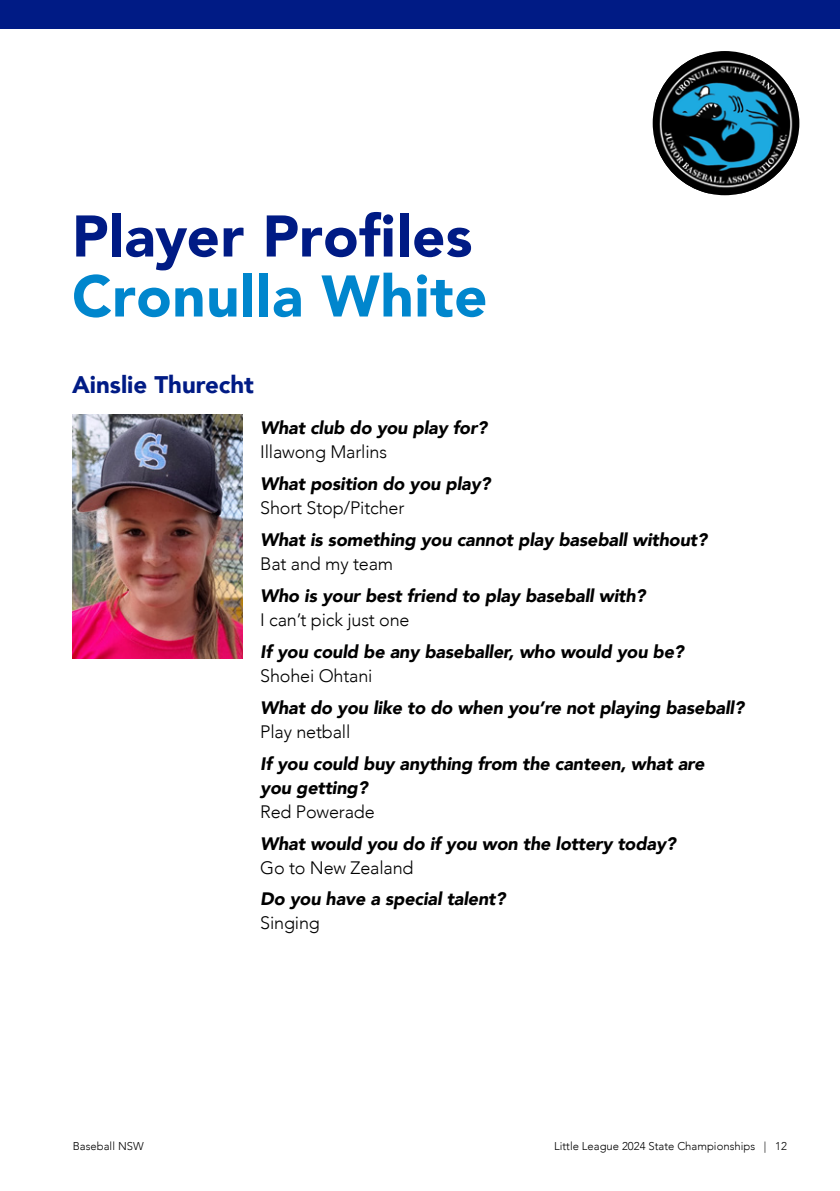
<style>
.page{position:relative;width:840px;height:1191px;background:#fff}
.page>*{position:absolute;margin:0;border:0;box-sizing:border-box;transform-origin:0 0}
.t1{font:900 58px "Avenir";letter-spacing:.005em;color:#001b85}
.t2{font:900 58px "Avenir";letter-spacing:.01em;color:#0086cd}
.t3{font:900 24px "Avenir";color:#001b85}
.t4{font:italic 900 18px/24px "Avenir";letter-spacing:-.01em;color:#000}
.t5{font:300 18px "Avenir";letter-spacing:-.01em;color:#000}
.t6{font:300 11.2px "Avenir";color:#000}
</style>
<div class="page">
<div style="left:0;top:0;width:839px;height:28px;background:#001b85"></div>
<img style="left:72px;top:414px;width:170px;height:244px">
<img style="left:654px;top:55px;width:142px;height:138px">
<h1 class="t1" style="left:72px;top:187px;width:401px">Player Profiles</h1>
<h1 class="t2" style="left:72px;top:247px;width:416px">Cronulla White</h1>
<h2 class="t3" style="left:72px;top:364px;width:183px">Ainslie Thurecht</h2>
<p class="t4" style="left:260px;top:416px;width:228px">What club do you play for?</p>
<p class="t5" style="left:260px;top:441px;width:128px">Illawong Marlins</p>
<p class="t4" style="left:260px;top:471px;width:232px">What position do you play?</p>
<p class="t5" style="left:260px;top:497px;width:145px">Short Stop/Pitcher</p>
<p class="t4" style="left:260px;top:527px;width:448px">What is something you cannot play baseball without?</p>
<p class="t5" style="left:260px;top:553px;width:134px">Bat and my team</p>
<p class="t4" style="left:260px;top:583px;width:386px">Who is your best friend to play baseball with?</p>
<p class="t5" style="left:260px;top:609px;width:151px">I can’t pick just one</p>
<p class="t4" style="left:260px;top:639px;width:425px">If you could be any baseballer, who would you be?</p>
<p class="t5" style="left:260px;top:665px;width:114px">Shohei Ohtani</p>
<p class="t4" style="left:260px;top:695px;width:485px">What do you like to do when you’re not playing baseball?</p>
<p class="t5" style="left:260px;top:721px;width:92px">Play netball</p>
<p class="t4" style="left:260px;top:751px;width:445px">If you could buy anything from the canteen, what are you getting?</p>
<p class="t5" style="left:260px;top:800px;width:116px">Red Powerade</p>
<p class="t4" style="left:260px;top:831px;width:417px">What would you do if you won the lottery today?</p>
<p class="t5" style="left:260px;top:856px;width:155px">Go to New Zealand</p>
<p class="t4" style="left:260px;top:887px;width:246px">Do you have a special talent?</p>
<p class="t5" style="left:260px;top:912px;width:61px">Singing</p>
<p class="t6" style="left:73px;top:1139px;width:72px">Baseball NSW</p>
<p class="t6" style="left:553px;top:1139px;width:234px">Little League 2024 State Championships | 12</p>
</div>
